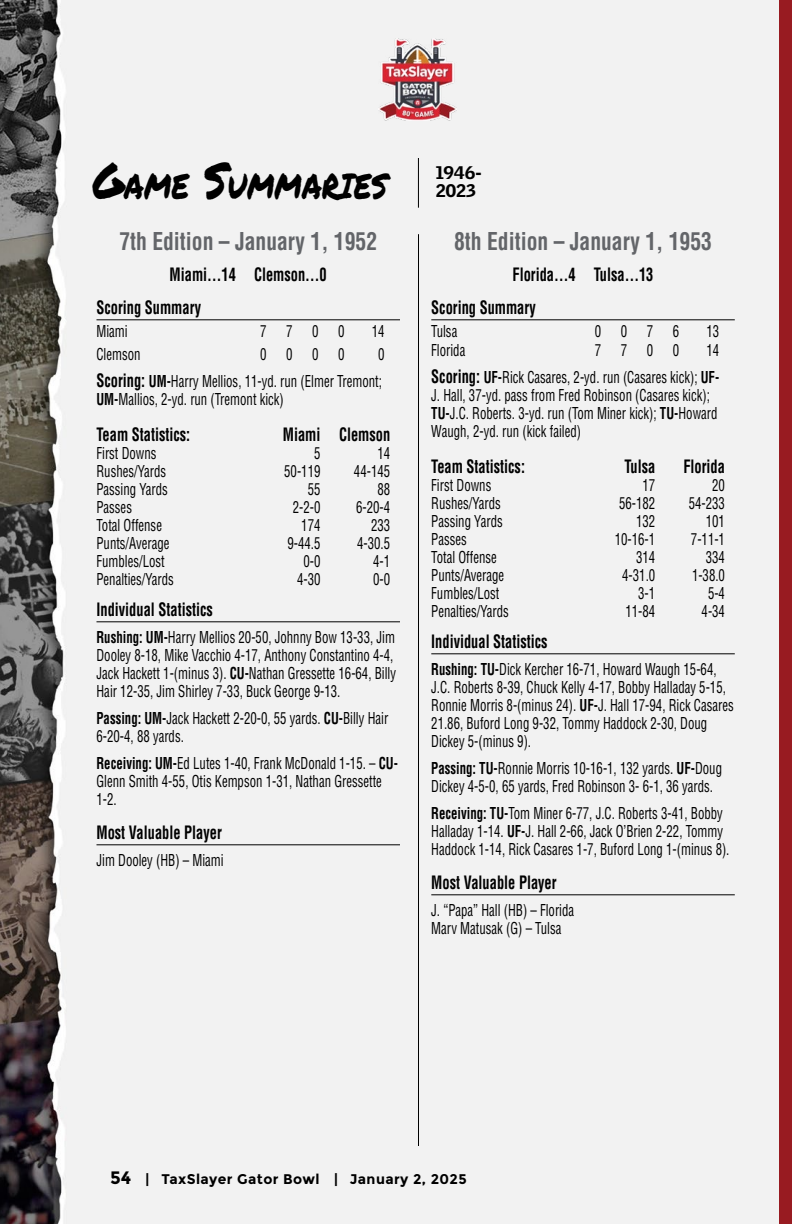
<style>
.page{position:relative;width:792px;height:1224px;background:#fff}
.page>*{position:absolute;margin:0;border:0;box-sizing:border-box;transform-origin:0 0}
.t1{font:35.2px "Permanent Marker";color:#000;scale:.8 1}
.t2{font:700 condensed 24px "Helvetica LT Std";color:#636569;scale:.9 1}
.t3{font:700 condensed 18px/33px "Helvetica LT Std";color:#000;scale:.8 1}
.t4{font:900 17.8px/17.8px "Griffith Gothic";letter-spacing:-.01em;color:#000}
.t5{font:condensed 16px/18px "Helvetica LT Std";color:#000;scale:.8 1}
.t6{font:700 14px "Montserrat";letter-spacing:.03em;color:#000}
.s1{font-size:50.4px}
.s2{font-weight:700;font-size:18px}
.s3{font-weight:700}
.s4{font-size:18px}
</style>
<div class="page">
<img style="left:0;top:0;width:779px;height:1224px">
<img style="left:379px;top:38px;width:78px;height:82px">
<hr style="left:418px;top:158px;width:1px;height:50px;background:#000">
<div style="left:779px;top:0;width:13px;height:1224px;background:#981b21"></div>
<hr style="left:418px;top:234px;width:1px;height:912px;background:#000">
<hr style="left:96px;top:319px;width:304px;height:1px;background:#000">
<hr style="left:96px;top:621px;width:304px;height:1px;background:#000">
<hr style="left:96px;top:844px;width:304px;height:1px;background:#000">
<hr style="left:431px;top:319px;width:304px;height:1px;background:#000">
<hr style="left:431px;top:653px;width:304px;height:1px;background:#000">
<hr style="left:431px;top:894px;width:304px;height:1px;background:#000">
<h1 class="t1" style="left:92px;top:160px;width:374px"><span class="s1">G</span>AME <span class="s1">S</span>UMMARIES</h1>
<p class="t4" style="left:436px;top:163px;width:47px">1946-<br>2023</p>
<h2 class="t2" style="left:119px;top:226px;width:288px">7th Edition – January 1, 1952</h2>
<p class="t3" style="left:97px;top:257px;width:289px;text-indent:73px">Miami…14 Clemson…0<br>Scoring Summary</p>
<p class="t5" style="left:96px;top:322px;width:41px">Miami</p>
<p class="t5" style="left:260px;top:322px;width:107px">7700</p>
<p class="t5" style="left:372px;top:322px;width:17px">14</p>
<p class="t5" style="left:96px;top:345px;width:57px">Clemson</p>
<p class="t5" style="left:260px;top:345px;width:107px">0000</p>
<h2 class="t2" style="left:454px;top:226px;width:288px">8th Edition – January 1, 1953</h2>
<p class="t3" style="left:431px;top:257px;width:279px;text-indent:81px">Florida…4 Tulsa…13<br>Scoring Summary</p>
<p class="t5" style="left:431px;top:322px;width:34px">Tulsa</p>
<p class="t5" style="left:595px;top:322px;width:107px">0 0 7 6</p>
<p class="t5" style="left:706px;top:322px;width:17px">13</p>
<p class="t5" style="left:431px;top:341px;width:44px">Florida</p>
<p class="t5" style="left:595px;top:341px;width:107px">7 7 0 0</p>
<p class="t5" style="left:431px;top:336px;width:362px;line-height:27px;text-align:right">14<br><span class="s2">Scoring:</span> <span class="s3">UF-</span>Rick Casares, 2-yd. run (Casares kick); <span class="s3">UF-</span></p>
<p class="t5" style="left:431px;top:386px;width:359px">J. Hall, 37-yd. pass from Fred Robinson (Casares kick);<br><span class="s3">TU-</span>J.C. Roberts. 3-yd. run (Tom Miner kick); <span class="s3">TU-</span>Howard<br>Waugh, 2-yd. run (kick failed)</p>
<p class="t3" style="left:431px;top:449px;width:119px">Team Statistics:</p>
<p class="t3" style="left:624px;top:449px;width:40px">Tulsa</p>
<p class="t3" style="left:683px;top:449px;width:54px">Florida</p>
<p class="t5" style="left:431px;top:476px;width:77px">First Downs</p>
<p class="t5" style="left:643px;top:476px;width:18px">17</p>
<p class="t5" style="left:712px;top:476px;width:17px">20</p>
<p class="t5" style="left:431px;top:494px;width:89px">Rushes/Yards</p>
<p class="t5" style="left:619px;top:494px;width:47px">56-182</p>
<p class="t5" style="left:689px;top:494px;width:47px">54-233</p>
<p class="t5" style="left:431px;top:512px;width:91px">Passing Yards</p>
<p class="t5" style="left:636px;top:512px;width:26px">132</p>
<p class="t5" style="left:706px;top:512px;width:26px">101</p>
<p class="t5" style="left:431px;top:530px;width:46px">Passes</p>
<p class="t5" style="left:615px;top:530px;width:52px">10-16-1</p>
<p class="t5" style="left:691px;top:530px;width:44px">7-11-1</p>
<p class="t5" style="left:431px;top:548px;width:83px">Total Offense</p>
<p class="t5" style="left:636px;top:548px;width:26px">314</p>
<p class="t5" style="left:706px;top:548px;width:26px">334</p>
<p class="t5" style="left:431px;top:566px;width:93px">Punts/Average</p>
<p class="t5" style="left:622px;top:566px;width:43px">4-31.0</p>
<p class="t5" style="left:692px;top:566px;width:43px">1-38.0</p>
<p class="t5" style="left:431px;top:584px;width:87px">Fumbles/Lost</p>
<p class="t5" style="left:638px;top:584px;width:23px">3-1</p>
<p class="t5" style="left:708px;top:584px;width:23px">5-4</p>
<p class="t5" style="left:431px;top:602px;width:98px">Penalties/Yards</p>
<p class="t5" style="left:625px;top:602px;width:39px">11-84</p>
<p class="t5" style="left:702px;top:602px;width:31px">4-34</p>
<p class="t3" style="left:431px;top:624px;width:147px">Individual Statistics</p>
<p class="t5" style="left:431px;top:660px;width:380px"><span class="s3">Rushing: TU-</span>Dick Kercher 16-71, Howard Waugh 15-64, J.C. Roberts 8-39, Chuck Kelly 4-17, Bobby Halladay 5-15, Ronnie Morris 8-(minus 24). <span class="s3">UF-</span>J. Hall 17-94, Rick Casares 21.86, Buford Long 9-32, Tommy Haddock 2-30, Doug Dickey 5-(minus 9).</p>
<p class="t5" style="left:431px;top:759px;width:365px"><span class="s3">Passing: TU-</span>Ronnie Morris 10-16-1, 132 yards. <span class="s3">UF-</span>Doug<br>Dickey 4-5-0, 65 yards, Fred Robinson 3- 6-1, 36 yards.</p>
<p class="t5" style="left:431px;top:804px;width:374px"><span class="s3">Receiving: TU-</span>Tom Miner 6-77, J.C. Roberts 3-41, Bobby<br>Halladay 1-14. <span class="s3">UF-</span>J. Hall 2-66, Jack O’Brien 2-22, Tommy<br>Haddock 1-14, Rick Casares 1-7, Buford Long 1-(minus 8).</p>
<p class="t3" style="left:431px;top:865px;width:158px">Most Valuable Player</p>
<p class="t5" style="left:431px;top:901px;width:180px">J. “Papa” Hall (HB) – Florida<br>Marv Matusak (G) – Tulsa</p>
<p class="t5" style="left:96px;top:340px;width:361px;line-height:27px;text-align:right">0<br><span class="s2">Scoring:</span> <span class="s3">UM-</span>Harry Mellios, 11-yd. run (Elmer Tremont;</p>
<p class="t5" style="left:96px;top:390px;width:236px"><span class="s3">UM-</span>Mallios, 2-yd. run (Tremont kick)</p>
<p class="t3" style="left:96px;top:417px;width:119px">Team Statistics:</p>
<p class="t3" style="left:283px;top:417px;width:136px">Miami Clemson</p>
<p class="t5" style="left:96px;top:444px;width:77px">First Downs</p>
<p class="t5" style="left:314px;top:444px;width:10px">5</p>
<p class="t5" style="left:377px;top:444px;width:17px">14</p>
<p class="t5" style="left:96px;top:462px;width:89px">Rushes/Yards</p>
<p class="t5" style="left:284px;top:462px;width:47px">50-119</p>
<p class="t5" style="left:354px;top:462px;width:47px">44-145</p>
<p class="t5" style="left:96px;top:480px;width:91px">Passing Yards</p>
<p class="t5" style="left:308px;top:480px;width:17px">55</p>
<p class="t5" style="left:377px;top:480px;width:17px">88</p>
<p class="t5" style="left:96px;top:498px;width:46px">Passes</p>
<p class="t5" style="left:293px;top:498px;width:36px">2-2-0</p>
<p class="t5" style="left:356px;top:498px;width:44px">6-20-4</p>
<p class="t5" style="left:96px;top:516px;width:83px">Total Offense</p>
<p class="t5" style="left:301px;top:516px;width:25px">174</p>
<p class="t5" style="left:371px;top:516px;width:25px">233</p>
<p class="t5" style="left:96px;top:534px;width:93px">Punts/Average</p>
<p class="t5" style="left:287px;top:534px;width:43px">9-44.5</p>
<p class="t5" style="left:357px;top:534px;width:43px">4-30.5</p>
<p class="t5" style="left:96px;top:552px;width:87px">Fumbles/Lost</p>
<p class="t5" style="left:303px;top:552px;width:23px">0-0</p>
<p class="t5" style="left:373px;top:552px;width:23px">4-1</p>
<p class="t5" style="left:96px;top:570px;width:98px">Penalties/Yards</p>
<p class="t5" style="left:297px;top:570px;width:31px">4-30</p>
<p class="t5" style="left:373px;top:570px;width:23px">0-0</p>
<p class="t3" style="left:96px;top:592px;width:147px">Individual Statistics</p>
<p class="t5" style="left:96px;top:628px;width:376px"><span class="s3">Rushing: UM-</span>Harry Mellios 20-50, Johnny Bow 13-33, Jim Dooley 8-18, Mike Vacchio 4-17, Anthony Constantino 4-4, Jack Hackett 1-(minus 3). <span class="s3">CU-</span>Nathan Gressette 16-64, Billy Hair 12-35, Jim Shirley 7-33, Buck George 9-13.</p>
<p class="t5" style="left:96px;top:709px;width:366px"><span class="s3">Passing: UM-</span>Jack Hackett 2-20-0, 55 yards. <span class="s3">CU-</span>Billy Hair<br>6-20-4, 88 yards.</p>
<p class="t5" style="left:96px;top:754px;width:378px"><span class="s3">Receiving: UM-</span>Ed Lutes 1-40, Frank McDonald 1-15. – <span class="s3">CU-<br></span>Glenn Smith 4-55, Otis Kempson 1-31, Nathan Gressette<br>1-2.</p>
<p class="t3" style="left:96px;top:815px;width:158px">Most Valuable Player</p>
<p class="t5" style="left:96px;top:851px;width:161px">Jim Dooley (HB) – Miami</p>
<p class="t6" style="left:110px;top:1171px;width:358px"><span class="s4">54</span> | TaxSlayer Gator Bowl | January 2, 2025</p>
</div>
